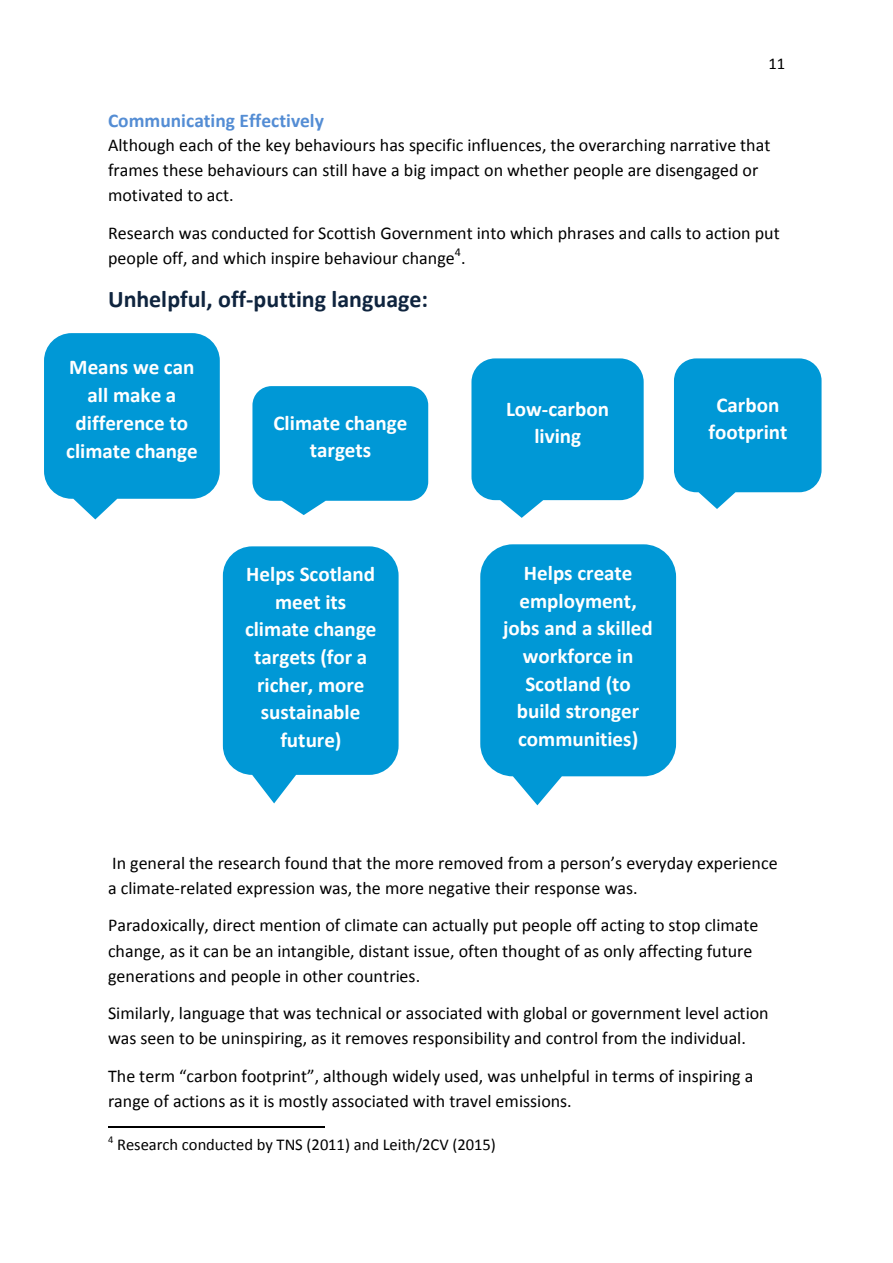
<style>
.page{position:relative;width:893px;height:1263px;background:#fff}
.page>*{position:absolute;margin:0;border:0;box-sizing:border-box;transform-origin:0 0}
.t1{font:700 24px "Calibri";color:#0f243e}
.t2{font:700 21.15px "Calibri";color:#fff}
.t3{font:700 21px/27.6px "Calibri";color:#fff;text-align:center}
.t4{font:700 19.5px "Calibri";color:#548dd4}
.t5{font:18px/25.2px "Calibri";color:#000}
.t6{font:16.5px "Calibri";color:#000}
.t7{font:12px "Calibri";color:#000}
.t8{font:10.5px "Calibri";color:#000}
</style>
<div class="page">
<hr style="left:108px;top:1126px;width:216px;height:1px;background:#000">
<svg style="left:44px;top:333px;width:176px;height:186px"></svg>
<div style="left:53px;top:347px;width:158px;height:137px;background:#0098d6"></div>
<svg style="left:223px;top:546px;width:176px;height:257px;fill:#0098d6"></svg>
<div style="left:232px;top:561px;width:157px;height:199px;background:#0098d6"></div>
<svg style="left:480px;top:544px;width:196px;height:261px;fill:#0098d6"></svg>
<div style="left:490px;top:560px;width:176px;height:200px;background:#0098d6"></div>
<svg style="left:252px;top:386px;width:176px;height:129px"></svg>
<div style="left:259px;top:398px;width:163px;height:91px;background:#0098d6"></div>
<svg style="left:674px;top:358px;width:148px;height:151px"></svg>
<div style="left:681px;top:371px;width:133px;height:109px;background:#0098d6"></div>
<svg style="left:471px;top:358px;width:173px;height:160px"></svg>
<div style="left:479px;top:372px;width:157px;height:115px;background:#0098d6"></div>
<p class="t6" style="left:768px;top:56px;width:18px">11</p>
<h3 class="t4" style="left:108px;top:112px;width:217px">Communicating Effectively</h3>
<p class="t5" style="left:108px;top:134px;width:664px">Although each of the key behaviours has specific influences, the overarching narrative that frames these behaviours can still have a big impact on whether people are disengaged or motivated to act.</p>
<p class="t5" style="left:108px;top:222px;width:673px">Research was conducted for Scottish Government into which phrases and calls to action put people off, and which inspire behaviour change .</p>
<p class="t7" style="left:455px;top:247px;width:8px">4</p>
<p class="t1" style="left:108px;top:289px;width:322px">Unhelpful, off-putting language:</p>
<p class="t3" style="left:69px;top:355px;width:127px">Means we can</p>
<p class="t2" style="left:87px;top:386px;width:90px">all make a</p>
<p class="t3" style="left:66px;top:411px;width:133px">difference to climate change</p>
<p class="t3" style="left:273px;top:411px;width:135px">Climate change targets</p>
<p class="t3" style="left:245px;top:562px;width:133px">Helps Scotland meet its climate change targets (for a</p>
<p class="t2" style="left:257px;top:676px;width:109px">richer, more</p>
<p class="t3" style="left:261px;top:700px;width:101px">sustainable future)</p>
<p class="t3" style="left:506px;top:397px;width:104px">Low-carbon living</p>
<p class="t3" style="left:503px;top:561px;width:151px">Helps create employment, jobs and a skilled workforce in</p>
<p class="t2" style="left:525px;top:675px;width:107px">Scotland (to</p>
<p class="t3" style="left:517px;top:699px;width:124px;text-align:left">build stronger communities)</p>
<p class="t2" style="left:716px;top:396px;width:64px">Carbon</p>
<p class="t3" style="left:708px;top:420px;width:81px">footprint</p>
<p class="t5" style="left:108px;top:851px;width:671px">In general the research found that the more removed from a person’s everyday experience a climate-related expression was, the more negative their response was.</p>
<p class="t5" style="left:108px;top:914px;width:652px">Paradoxically, direct mention of climate can actually put people off acting to stop climate change, as it can be an intangible, distant issue, often thought of as only affecting future generations and people in other countries.</p>
<p class="t5" style="left:108px;top:1002px;width:662px">Similarly, language that was technical or associated with global or government level action was seen to be uninspiring, as it removes responsibility and control from the individual.</p>
<p class="t5" style="left:108px;top:1064px;width:647px">The term “carbon footprint”, although widely used, was unhelpful in terms of inspiring a range of actions as it is mostly associated with travel emissions.</p>
<p class="t8" style="left:108px;top:1135px;width:7px">4</p>
<p class="t6" style="left:117px;top:1138px;width:380px">Research conducted by TNS (2011) and Leith/2CV (2015)</p>
</div>
